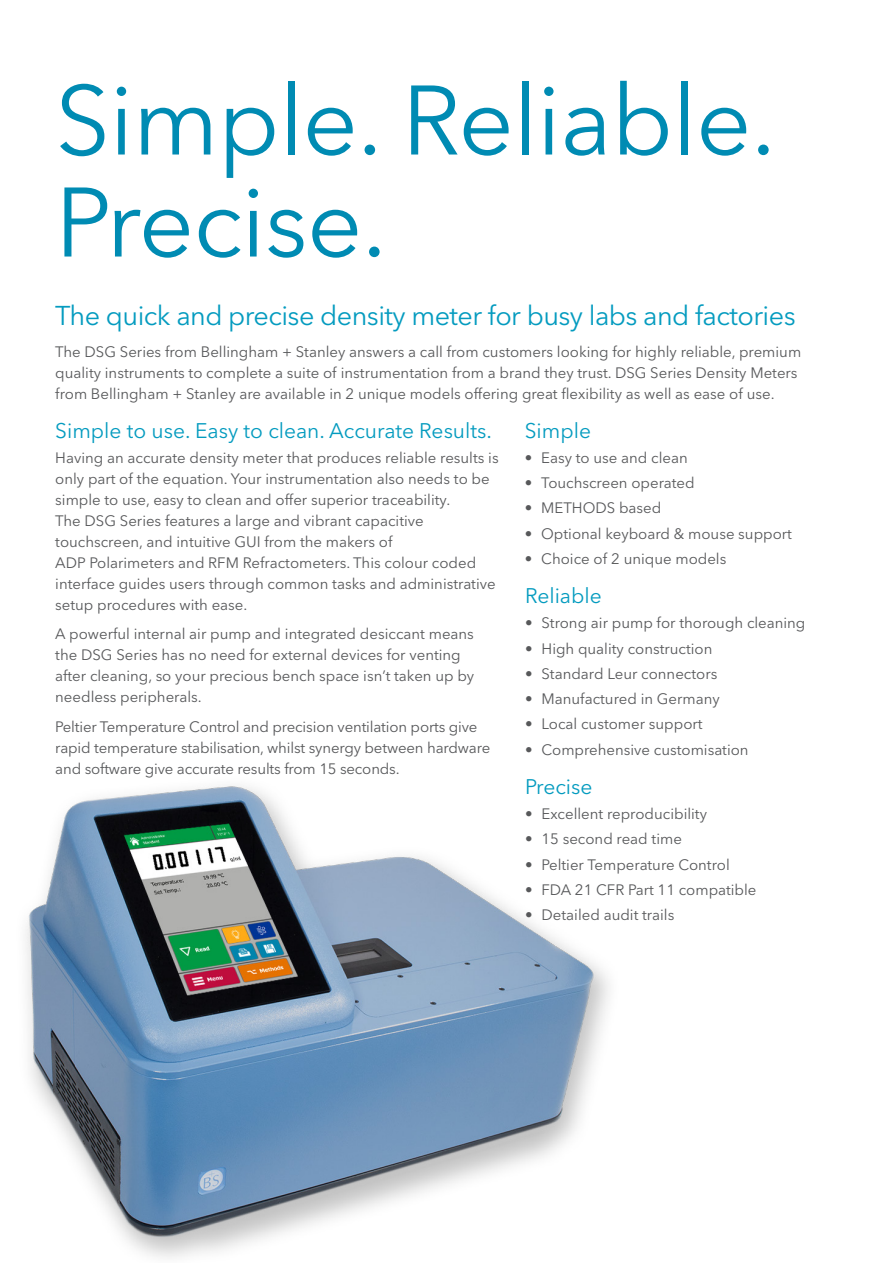
<style>
.page{position:relative;width:893px;height:1263px;background:#fff}
.page>*{position:absolute;margin:0;border:0;box-sizing:border-box;transform-origin:0 0}
.Interior_Headline{font:97.5px "Avenir Next LT Pro";letter-spacing:-.01em;color:#008bb3}
.Interior_Section{font:27px "Avenir Next LT Pro";letter-spacing:-.02em;color:#049bbf}
.Interior_Subhead{font:21px "Avenir Next LT Pro";color:#049bbf}
.Body{font:15px/21px "Avenir Next LT Pro";color:#57585a}
</style>
<div class="page">
<img style="left:25px;top:786px;width:584px;height:472px">
<p class="Interior_Headline" style="left:55px;top:62px;width:722px">Simple. Reliable.</p>
<p class="Interior_Headline" style="left:55px;top:164px;width:333px">Precise.</p>
<p class="Interior_Section" style="left:55px;top:299px;width:742px">The quick and precise density meter for busy labs and factories</p>
<p class="Body" style="left:55px;top:341px;width:747px">The DSG Series from Bellingham + Stanley answers a call from customers looking for highly reliable, premium quality instruments to complete a suite of instrumentation from a brand they trust. DSG Series Density Meters from Bellingham + Stanley are available in 2 unique models offering great flexibility as well as ease of use.</p>
<p class="Interior_Subhead" style="left:525px;top:418px;width:68px">Simple</p>
<p class="Body" style="left:525px;top:447px;width:165px">• Easy to use and clean</p>
<p class="Body" style="left:525px;top:472px;width:171px">• Touchscreen operated</p>
<p class="Body" style="left:525px;top:498px;width:138px">• METHODS based</p>
<p class="Body" style="left:525px;top:523px;width:269px">• Optional keyboard &amp; mouse support</p>
<p class="Body" style="left:525px;top:548px;width:203px">• Choice of 2 unique models</p>
<p class="Interior_Subhead" style="left:55px;top:418px;width:438px">Simple to use. Easy to clean. Accurate Results.</p>
<p class="Body" style="left:55px;top:447px;width:445px">Having an accurate density meter that produces reliable results is only part of the equation. Your instrumentation also needs to be simple to use, easy to clean and offer superior traceability.<br>The DSG Series features a large and vibrant capacitive touchscreen, and intuitive GUI from the makers of<br>ADP Polarimeters and RFM Refractometers. This colour coded interface guides users through common tasks and administrative setup procedures with ease.</p>
<p class="Body" style="left:55px;top:624px;width:420px">A powerful internal air pump and integrated desiccant means the DSG Series has no need for external devices for venting after cleaning, so your precious bench space isn’t taken up by needless peripherals.</p>
<p class="Body" style="left:55px;top:716px;width:437px">Peltier Temperature Control and precision ventilation ports give rapid temperature stabilisation, whilst synergy between hardware and software give accurate results from 15 seconds.</p>
<p class="Interior_Subhead" style="left:525px;top:583px;width:78px">Reliable</p>
<p class="Body" style="left:525px;top:613px;width:282px">• Strong air pump for thorough cleaning</p>
<p class="Body" style="left:525px;top:638px;width:189px">• High quality construction</p>
<p class="Body" style="left:525px;top:663px;width:194px">• Standard Leur connectors</p>
<p class="Body" style="left:525px;top:688px;width:196px">• Manufactured in Germany</p>
<p class="Body" style="left:525px;top:714px;width:179px">• Local customer support</p>
<p class="Body" style="left:525px;top:739px;width:225px">• Comprehensive customisation</p>
<p class="Interior_Subhead" style="left:525px;top:774px;width:69px">Precise</p>
<p class="Body" style="left:525px;top:803px;width:183px">• Excellent reproducibility</p>
<p class="Body" style="left:525px;top:828px;width:158px">• 15 second read time</p>
<p class="Body" style="left:525px;top:854px;width:206px">• Peltier Temperature Control</p>
<p class="Body" style="left:525px;top:879px;width:233px">• FDA 21 CFR Part 11 compatible</p>
<p class="Body" style="left:525px;top:904px;width:151px">• Detailed audit trails</p>
</div>
